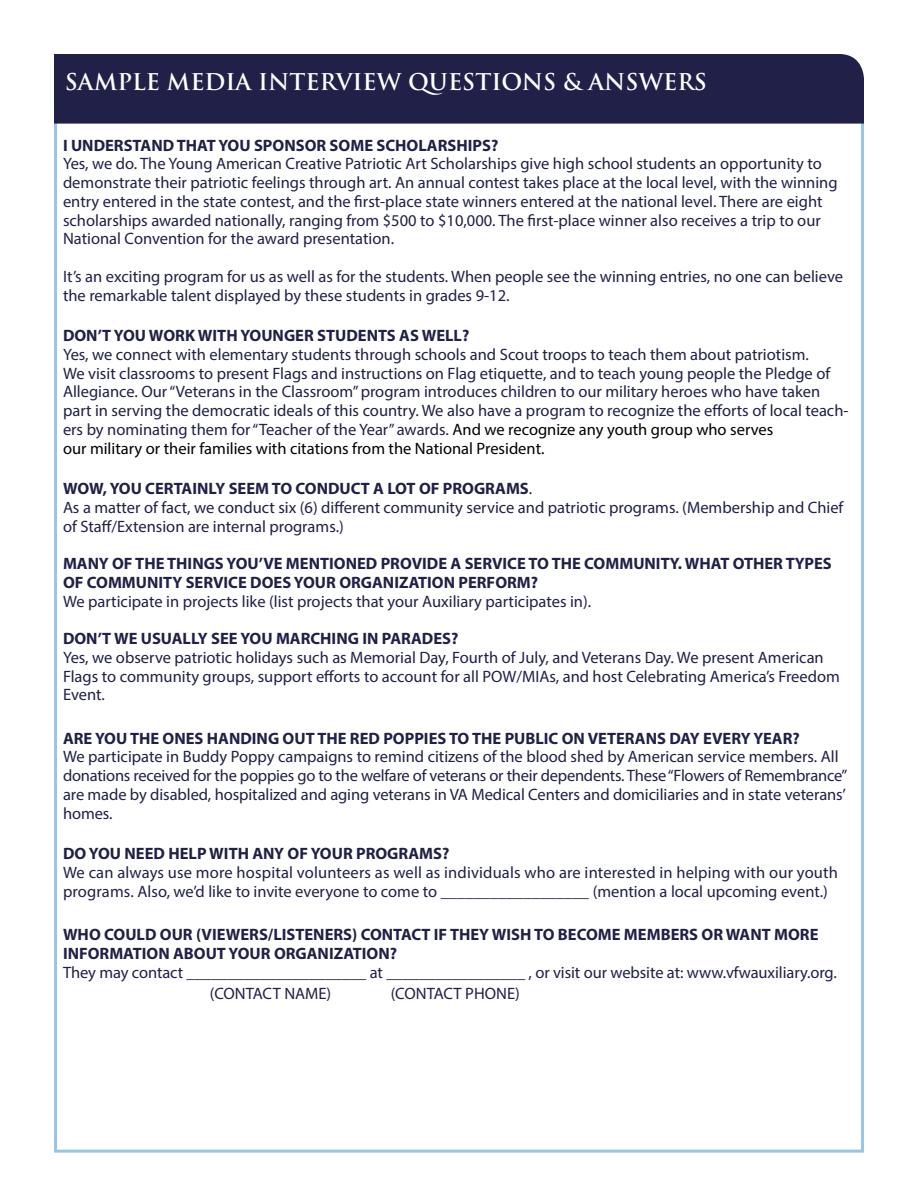
<style>
.page{position:relative;width:918px;height:1188px;background:#fff}
.page>*{position:absolute;margin:0;border:0;box-sizing:border-box;transform-origin:0 0}
.t1{font:700 22.5px "Trajan Pro";color:#fff}
.t2{font:16.5px/18.8px "Myriad Pro";color:#202048}
.t3{font:700 16.5px/18.8px "Myriad Pro";color:#202048}
.s1{color:#000}
.s2{font-weight:700}
</style>
<div class="page">
<div style="left:54px;top:54px;width:810px;height:70px;background:#202048"></div>
<h1 class="t1" style="left:65px;top:68px;width:644px">SAMPLE MEDIA INTERVIEW QUESTIONS &amp; ANSWERS</h1>
<p class="t3" style="left:63px;top:135px;width:437px">I UNDERSTAND THAT YOU SPONSOR SOME SCHOLARSHIPS?</p>
<p class="t2" style="left:63px;top:154px;width:776px">Yes, we do. The Young American Creative Patriotic Art Scholarships give high school students an opportunity to demonstrate their patriotic feelings through art. An annual contest takes place at the local level, with the winning entry entered in the state contest, and the first-place state winners entered at the national level. There are eight scholarships awarded nationally, ranging from $500 to $10,000. The first-place winner also receives a trip to our National Convention for the award presentation.</p>
<p class="t2" style="left:63px;top:267px;width:782px">It’s an exciting program for us as well as for the students. When people see the winning entries, no one can believe the remarkable talent displayed by these students in grades 9-12.</p>
<p class="t3" style="left:63px;top:326px;width:408px">DON’T YOU WORK WITH YOUNGER STUDENTS AS WELL?</p>
<p class="t2" style="left:63px;top:345px;width:787px">Yes, we connect with elementary students through schools and Scout troops to teach them about patriotism.<br>We visit classrooms to present Flags and instructions on Flag etiquette, and to teach young people the Pledge of Allegiance. Our “Veterans in the Classroom” program introduces children to our military heroes who have taken part in serving the democratic ideals of this country. We also have a program to recognize the efforts of local teach&shy;ers by nominating them for “Teacher of the Year” awards. <span class="s1">And we recognize any youth group who serves<br>our military or their families with citations from the National President.</span></p>
<p class="t2" style="left:63px;top:479px;width:782px"><span class="s2">WOW, YOU CERTAINLY SEEM TO CONDUCT A LOT OF PROGRAMS</span>.<br>As a matter of fact, we conduct six (6) different community service and patriotic programs. (Membership and Chief of Staff/Extension are internal programs.)</p>
<p class="t3" style="left:63px;top:554px;width:770px">MANY OF THE THINGS YOU’VE MENTIONED PROVIDE A SERVICE TO THE COMMUNITY. WHAT OTHER TYPES<br>OF COMMUNITY SERVICE DOES YOUR ORGANIZATION PERFORM?</p>
<p class="t2" style="left:63px;top:591px;width:530px">We participate in projects like (list projects that your Auxiliary participates in).</p>
<p class="t3" style="left:63px;top:629px;width:397px">DON’T WE USUALLY SEE YOU MARCHING IN PARADES?</p>
<p class="t2" style="left:63px;top:648px;width:778px">Yes, we observe patriotic holidays such as Memorial Day, Fourth of July, and Veterans Day. We present American<br>Flags to community groups, support efforts to account for all POW/MIAs, and host Celebrating America’s Freedom<br>Event.</p>
<p class="t3" style="left:63px;top:728px;width:738px">ARE YOU THE ONES HANDING OUT THE RED POPPIES TO THE PUBLIC ON VETERANS DAY EVERY YEAR?</p>
<p class="t2" style="left:63px;top:747px;width:786px">We participate in Buddy Poppy campaigns to remind citizens of the blood shed by American service members. All donations received for the poppies go to the welfare of veterans or their dependents. These “Flowers of Remembrance” are made by disabled, hospitalized and aging veterans in VA Medical Centers and domiciliaries and in state veterans’ homes.</p>
<p class="t3" style="left:63px;top:844px;width:388px">DO YOU NEED HELP WITH ANY OF YOUR PROGRAMS?</p>
<p class="t2" style="left:63px;top:863px;width:776px">We can always use more hospital volunteers as well as individuals who are interested in helping with our youth programs. Also, we’d like to invite everyone to come to __________________ (mention a local upcoming event.)</p>
<p class="t3" style="left:63px;top:925px;width:757px">WHO COULD OUR (VIEWERS/LISTENERS) CONTACT IF THEY WISH TO BECOME MEMBERS OR WANT MORE<br>INFORMATION ABOUT YOUR ORGANIZATION?</p>
<p class="t2" style="left:210px;top:961px;width:629px;line-height:21.8px;text-indent:-147px">They may contact ______________________ at _________________ , or visit our website at: www.vfwauxiliary.org. (CONTACT NAME)</p>
<p class="t2" style="left:391px;top:984px;width:131px">(CONTACT PHONE)</p>
</div>
